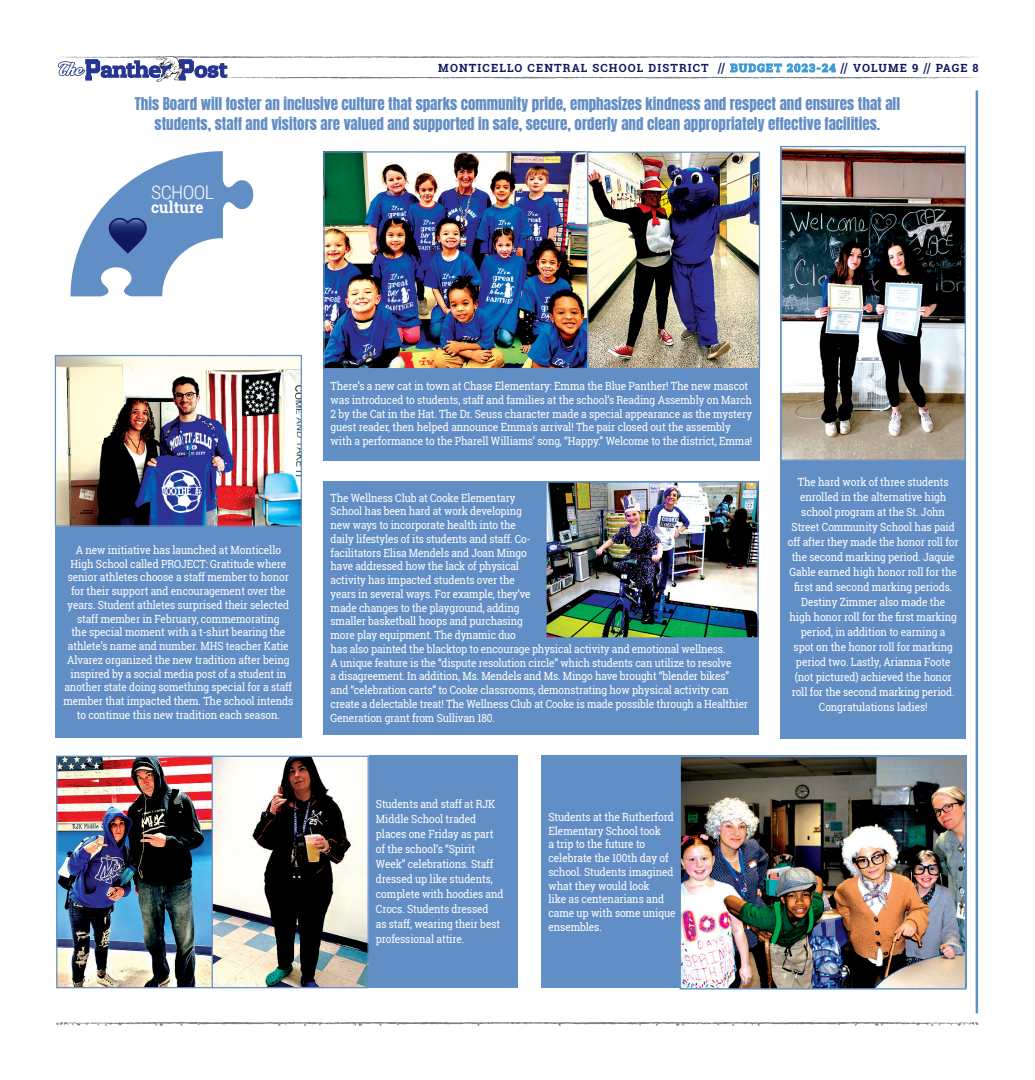
<style>
.page{position:relative;width:1035px;height:1080px;background:#fff}
.page>*{position:absolute;margin:0;border:0;box-sizing:border-box;transform-origin:0 0}
.t1{font:300 18.75px "Roboto Condensed";letter-spacing:-.03em;color:#fff;scale:1.05 1}
.t2{font:700 16px "Roboto Slab";letter-spacing:.01em;color:#fff;scale:.95 1}
.t3{font:15px/20px "Anton";color:#628ec6;text-align:center}
.t4{font:11.25px/13.8px "Roboto Slab";letter-spacing:-.01em;color:#fff;scale:.9 1}
.t5{font:700 11.25px "Roboto Slab";letter-spacing:.1em;color:#121761}
.s1{font-size:14px}
.s2{color:#3c9bd5}
</style>
<div class="page">
<svg style="left:56px;top:1021px;width:923px;height:5px"></svg>
<svg style="left:57px;top:56px;width:922px;height:26px"></svg>
<svg style="left:70px;top:151px;width:183px;height:145px"></svg>
<div style="left:781px;top:147px;width:185px;height:592px;background:#628ec6"></div>
<img style="left:783px;top:148px;width:181px;height:311px">
<div style="left:781px;top:146px;width:185px;height:315px;border:1px solid #628ec6"></div>
<div style="left:323px;top:481px;width:436px;height:253px;background:#628ec6"></div>
<img style="left:547px;top:483px;width:210px;height:154px">
<div style="left:545px;top:481px;width:214px;height:158px;border:1px solid #628ec6"></div>
<div style="left:369px;top:756px;width:149px;height:232px;background:#628ec6"></div>
<div style="left:323px;top:366px;width:437px;height:95px;background:#628ec6"></div>
<img style="left:325px;top:153px;width:262px;height:214px">
<div style="left:323px;top:151px;width:269px;height:218px;border:1px solid #628ec6"></div>
<img style="left:589px;top:154px;width:169px;height:213px">
<div style="left:587px;top:152px;width:173px;height:217px;border:1px solid #628ec6"></div>
<img style="left:58px;top:758px;width:309px;height:228px">
<div style="left:56px;top:756px;width:157px;height:232px;border:1px solid #628ec6"></div>
<div style="left:212px;top:756px;width:157px;height:232px;border:1px solid #628ec6"></div>
<div style="left:55px;top:526px;width:247px;height:212px;background:#628ec6"></div>
<img style="left:57px;top:357px;width:243px;height:168px">
<div style="left:55px;top:355px;width:247px;height:172px;border:1px solid #628ec6"></div>
<hr style="left:976px;top:90px;width:2px;height:923px;background:#628ec6">
<div style="left:541px;top:756px;width:426px;height:232px;background:#628ec6"></div>
<img style="left:682px;top:758px;width:282px;height:230px">
<div style="left:680px;top:756px;width:286px;height:234px;border:1px solid #628ec6"></div>
<p class="t5" style="left:438px;top:60px;width:542px">MONTICELLO CENTRAL SCHOOL DISTRICT <span class="s1">//</span> <span class="s2">BUDGET 2023-24</span> <span class="s1">//</span> VOLUME 9 <span class="s1">//</span> PAGE 8</p>
<p class="t3" style="left:135px;top:95px;width:767px">This Board will foster an inclusive culture that sparks community pride, emphasizes kindness and respect and ensures that all students, staff and visitors are valued and supported in safe, secure, orderly and clean appropriately effective facilities.</p>
<h1 class="t1" style="left:151px;top:179px;width:61px">SCHOOL</h1>
<h2 class="t2" style="left:151px;top:196px;width:57px">culture</h2>
<p class="t4" style="left:64px;top:543px;width:257px;text-align:center">A new initiative has launched at Monticello High School called PROJECT: Gratitude where senior athletes choose a staff member to honor for their support and encouragement over the years. Student athletes surprised their selected staff member in February, commemorating<br>the special moment with a t-shirt bearing the athlete’s name and number. MHS teacher Katie Alvarez organized the new tradition after being inspired by a social media post of a student in another state doing something special for a staff member that impacted them. The school intends to continue this new tradition each season.</p>
<p class="t4" style="left:331px;top:379px;width:470px">There’s a new cat in town at Chase Elementary: Emma the Blue Panther! The new mascot was introduced to students, staff and families at the school’s Reading Assembly on March 2 by the Cat in the Hat. The Dr. Seuss character made a special appearance as the mystery guest reader, then helped announce Emma's arrival! The pair closed out the assembly with a performance to the Pharell Williams’ song, “Happy.” Welcome to the district, Emma!</p>
<p class="t4" style="left:331px;top:491px;width:465px">The Wellness Club at Cooke Elementary<br>School has been hard at work developing<br>new ways to incorporate health into the<br>daily lifestyles of its students and staff. Co-<br>facilitators Elisa Mendels and Joan Mingo<br>have addressed how the lack of physical<br>activity has impacted students over the<br>years in several ways. For example, they’ve<br>made changes to the playground, adding<br>smaller basketball hoops and purchasing<br>more play equipment. The dynamic duo<br>has also painted the blacktop to encourage physical activity and emotional wellness.<br>A unique feature is the “dispute resolution circle” which students can utilize to resolve<br>a disagreement. In addition, Ms. Mendels and Ms. Mingo have brought “blender bikes” and “celebration carts” to Cooke classrooms, demonstrating how physical activity can create a delectable treat! The Wellness Club at Cooke is made possible through a Healthier Generation grant from Sullivan 180.</p>
<p class="t4" style="left:376px;top:797px;width:143px;line-height:15px">Students and staff at RJK<br>Middle School traded places one Friday as part of the school’s “Spirit<br>Week” celebrations. Staff dressed up like students, complete with hoodies and<br>Crocs. Students dressed<br>as staff, wearing their best professional attire.</p>
<p class="t4" style="left:549px;top:810px;width:143px">Students at the Rutherford<br>Elementary School took<br>a trip to the future to celebrate the 100th day of school. Students imagined what they would look<br>like as centenarians and came up with some unique ensembles.</p>
<p class="t4" style="left:788px;top:475px;width:191px;line-height:15px;text-align:center">The hard work of three students enrolled in the alternative high school program at the St. John<br>Street Community School has paid off after they made the honor roll for the second marking period. Jaquie<br>Gable earned high honor roll for the first and second marking periods.<br>Destiny Zimmer also made the<br>high honor roll for the first marking period, in addition to earning a<br>spot on the honor roll for marking period two. Lastly, Arianna Foote (not pictured) achieved the honor roll for the second marking period.<br>Congratulations ladies!</p>
</div>
